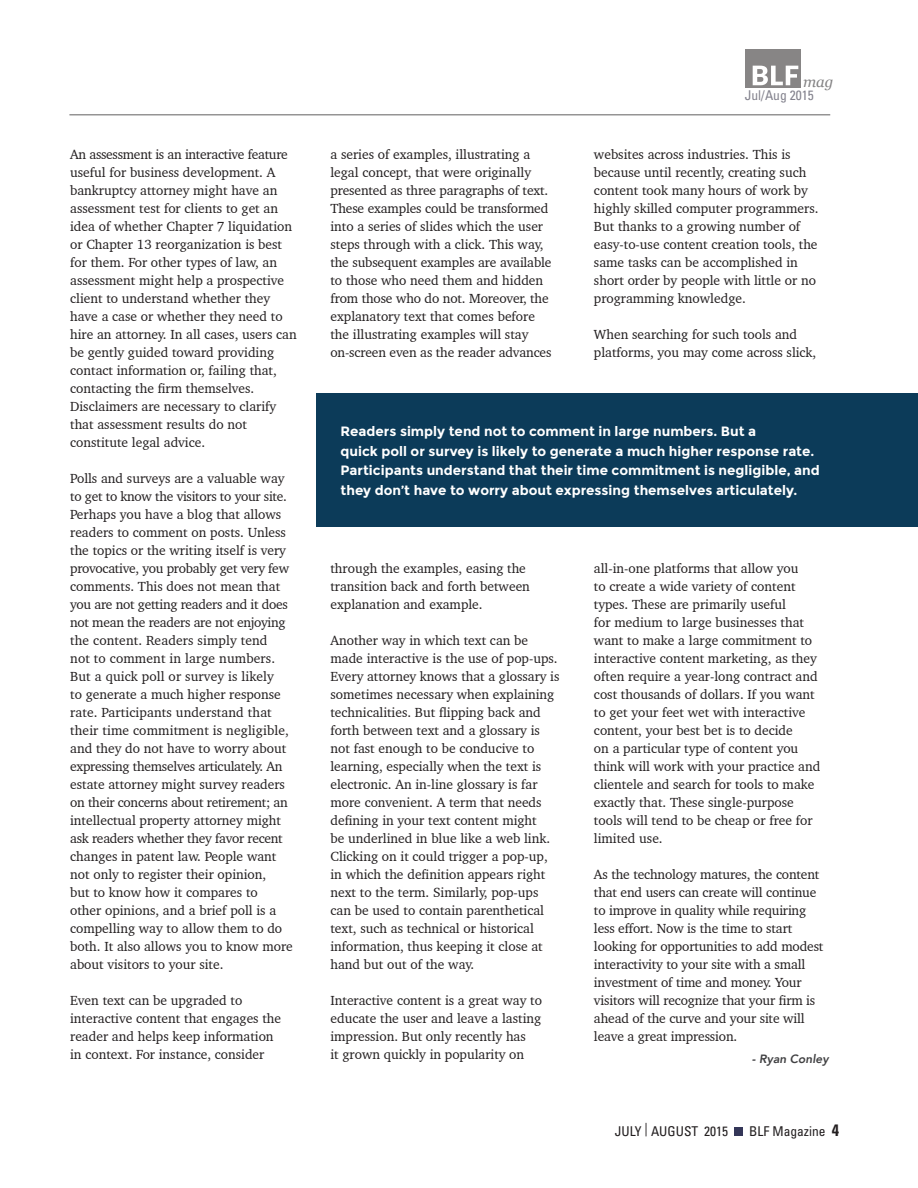
<style>
.page{position:relative;width:918px;height:1188px;background:#fff}
.page>*{position:absolute;margin:0;border:0;box-sizing:border-box;transform-origin:0 0}
.t1{font:italic 15px "Georgia";color:#838283}
.t2{font:13.5px/18px "Charter BT Pro";color:#231f20}
.t3{font:700 13.5px/19.5px "Montserrat";color:#fff}
.t4{font:condensed 13.5px "Univers LT Std";color:#231f20}
.t5{font:condensed 13.5px "Univers LT Std";color:#83828d}
.t6{font:italic 800 12px "Avenir";color:#414143}
.s1{font-weight:700;font-size:16.5px}
</style>
<div class="page">
<div style="left:734px;top:1127px;width:9px;height:9px;background:#343658"></div>
<div style="left:316px;top:393px;width:602px;height:133px;background:#0c3b59"></div>
<div style="left:745px;top:49px;width:55px;height:38px;background:#878585"></div>
<svg style="left:753px;top:66px;width:45px;height:19px"></svg>
<hr style="left:69px;top:114px;width:761px;height:2px;background:#959494">
<p class="t2" style="left:70px;top:145px;width:228px">An assessment is an interactive feature useful for business development. A bankruptcy attorney might have an assessment test for clients to get an idea of whether Chapter 7 liquidation or Chapter 13 reorganization is best for them. For other types of law, an assessment might help a prospective client to understand whether they have a case or whether they need to hire an attorney. In all cases, users can be gently guided toward providing contact information or, failing that, contacting the firm themselves.<br>Disclaimers are necessary to clarify that assessment results do not constitute legal advice.</p>
<p class="t2" style="left:70px;top:469px;width:224px">Polls and surveys are a valuable way to get to know the visitors to your site.<br>Perhaps you have a blog that allows readers to comment on posts. Unless the topics or the writing itself is very provocative, you probably get very few comments. This does not mean that you are not getting readers and it does not mean the readers are not enjoying the content. Readers simply tend<br>not to comment in large numbers.<br>But a quick poll or survey is likely<br>to generate a much higher response rate. Participants understand that their time commitment is negligible, and they do not have to worry about expressing themselves articulately. An estate attorney might survey readers on their concerns about retirement; an intellectual property attorney might ask readers whether they favor recent changes in patent law. People want not only to register their opinion,<br>but to know how it compares to<br>other opinions, and a brief poll is a compelling way to allow them to do both. It also allows you to know more about visitors to your site.</p>
<p class="t2" style="left:70px;top:991px;width:213px">Even text can be upgraded to interactive content that engages the reader and helps keep information in context. For instance, consider</p>
<p class="t2" style="left:330px;top:146px;width:222px">a series of examples, illustrating a legal concept, that were originally presented as three paragraphs of text.<br>These examples could be transformed into a series of slides which the user steps through with a click. This way, the subsequent examples are available to those who need them and hidden from those who do not. Moreover, the explanatory text that comes before the illustrating examples will stay on-screen even as the reader advances</p>
<p class="t1" style="left:803px;top:71px;width:32px">mag</p>
<p class="t5" style="left:745px;top:87px;width:70px">Jul/Aug 2015</p>
<p class="t2" style="left:594px;top:145px;width:226px">websites across industries. This is because until recently, creating such content took many hours of work by highly skilled computer programmers.<br>But thanks to a growing number of easy-to-use content creation tools, the same tasks can be accomplished in short order by people with little or no programming knowledge.</p>
<p class="t2" style="left:594px;top:325px;width:224px">When searching for such tools and platforms, you may come across slick,</p>
<p class="t3" style="left:340px;top:422px;width:481px">Readers simply tend not to comment in large numbers. But a<br>quick poll or survey is likely to generate a much higher response rate.<br>Participants understand that their time commitment is negligible, and they don’t have to worry about expressing themselves articulately.</p>
<p class="t2" style="left:330px;top:559px;width:201px">through the examples, easing the transition back and forth between explanation and example.</p>
<p class="t2" style="left:330px;top:631px;width:230px">Another way in which text can be made interactive is the use of pop-ups.<br>Every attorney knows that a glossary is sometimes necessary when explaining technicalities. But flipping back and forth between text and a glossary is not fast enough to be conducive to learning, especially when the text is electronic. An in-line glossary is far more convenient. A term that needs defining in your text content might<br>be underlined in blue like a web link.<br>Clicking on it could trigger a pop-up, in which the definition appears right next to the term. Similarly, pop-ups can be used to contain parenthetical text, such as technical or historical information, thus keeping it close at hand but out of the way.</p>
<p class="t2" style="left:330px;top:991px;width:213px">Interactive content is a great way to educate the user and leave a lasting impression. But only recently has<br>it grown quickly in popularity on</p>
<p class="t2" style="left:594px;top:559px;width:228px">all-in-one platforms that allow you<br>to create a wide variety of content types. These are primarily useful<br>for medium to large businesses that want to make a large commitment to interactive content marketing, as they often require a year-long contract and cost thousands of dollars. If you want to get your feet wet with interactive content, your best bet is to decide<br>on a particular type of content you think will work with your practice and clientele and search for tools to make exactly that. These single-purpose tools will tend to be cheap or free for limited use.</p>
<p class="t2" style="left:594px;top:865px;width:231px">As the technology matures, the content that end users can create will continue to improve in quality while requiring less effort. Now is the time to start looking for opportunities to add modest interactivity to your site with a small investment of time and money. Your visitors will recognize that your firm is ahead of the curve and your site will leave a great impression.</p>
<p class="t6" style="left:752px;top:1052px;width:78px">- Ryan Conley</p>
<p class="t4" style="left:615px;top:1123px;width:115px">JULY | AUGUST 2015</p>
<p class="t4" style="left:749px;top:1123px;width:91px">BLF Magazine <span class="s1">4</span></p>
</div>
